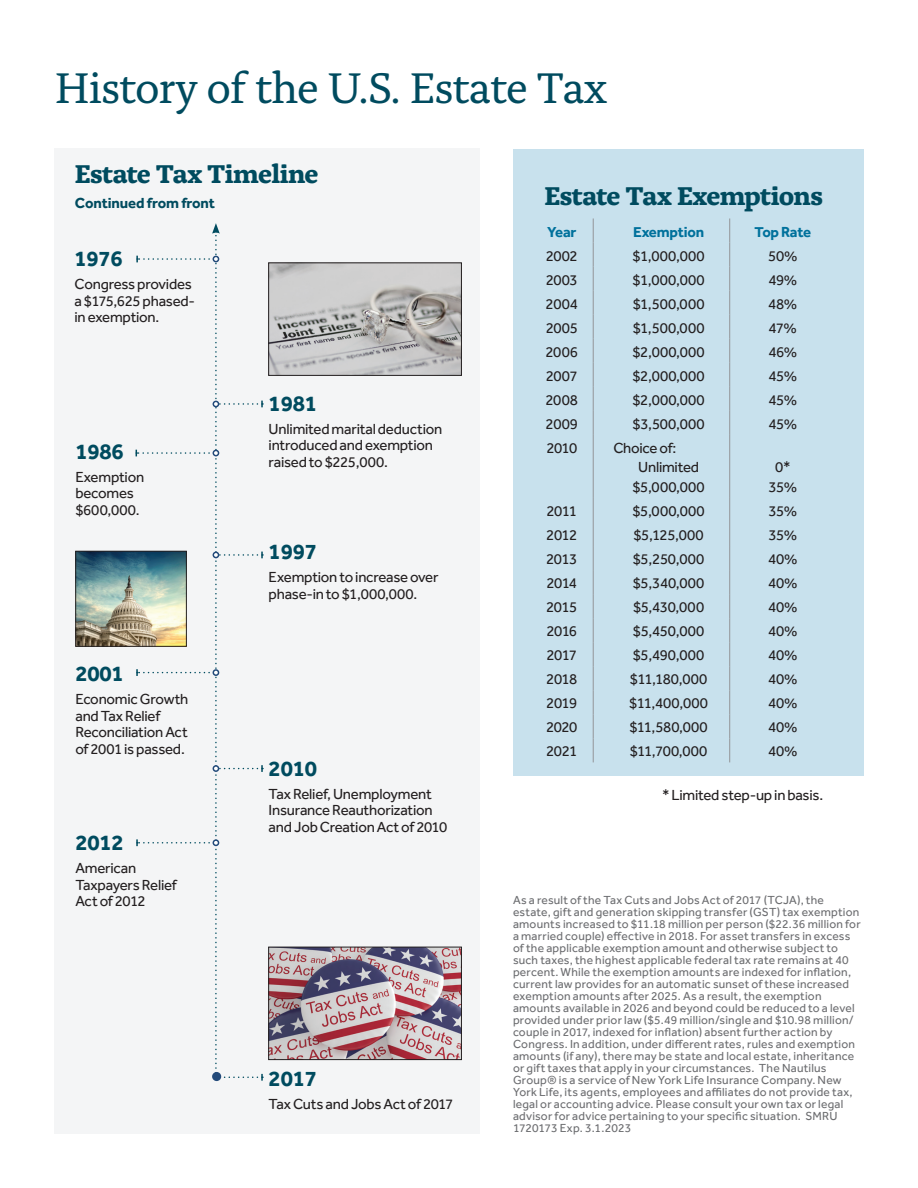
<style>
.page{position:relative;width:918px;height:1188px;background:#fff}
.page>*{position:absolute;margin:0;border:0;box-sizing:border-box;transform-origin:0 0}
.t1{font:45px "Alda Pro";letter-spacing:-.025em;color:#004b5f}
.Paragraph_Intro{font:700 27px "Alda Pro";letter-spacing:-.025em;color:#004b5f}
.Body_Text_11_12{font:700 22.5px "Effra Pro";letter-spacing:-.01em;color:#004b5f}
.Chart_body_effra_lig{font:15px/16.5px "Effra Pro";letter-spacing:-.015em;color:#231f20}
.Chart_body_effra_lig-2{font:700 15px "Effra Pro";letter-spacing:-.015em;color:#00719c}
.Body_Text_11_12-2{font:700 15px "Effra Pro";letter-spacing:-.01em;color:#004b5f}
.t2{font:12px/12px "Effra Pro";letter-spacing:.02em;color:#6c6d70}
</style>
<div class="page">
<div style="left:513px;top:149px;width:351px;height:626px;background:#c8e1ed"></div>
<svg style="left:593px;top:218px;width:1px;height:217px"></svg>
<hr style="left:593px;top:435px;width:1px;height:63px;background:#939598">
<svg style="left:593px;top:498px;width:1px;height:264px"></svg>
<svg style="left:729px;top:218px;width:1px;height:217px"></svg>
<hr style="left:729px;top:435px;width:1px;height:63px;background:#939598">
<svg style="left:729px;top:498px;width:1px;height:264px"></svg>
<div style="left:54px;top:149px;width:426px;height:985px;background:#f4f5f6"></div>
<img style="left:270px;top:264px;width:190px;height:110px">
<div style="left:268px;top:262px;width:194px;height:114px;border:1px solid #231f20"></div>
<img style="left:270px;top:949px;width:190px;height:109px">
<div style="left:268px;top:947px;width:194px;height:113px;border:1px solid #231f20"></div>
<img style="left:77px;top:553px;width:59px;height:92px">
<div style="left:75px;top:551px;width:112px;height:96px;border:1px solid #231f20"></div>
<svg style="left:136px;top:223px;width:127px;height:858px"></svg>
<div style="left:213px;top:839px;width:6px;height:7px;border:2px solid #234a7a;border-radius:50%"></div>
<div style="left:212px;top:1072px;width:9px;height:9px;background:#234a7a;border-radius:50%"></div>
<p class="t1" style="left:55px;top:54px;width:555px">History of the U.S. Estate Tax</p>
<p class="Paragraph_Intro" style="left:75px;top:153px;width:245px">Estate Tax Timeline</p>
<p class="Body_Text_11_12-2" style="left:75px;top:194px;width:142px">Continued from front</p>
<p class="Body_Text_11_12" style="left:75px;top:245px;width:50px">1976</p>
<p class="Chart_body_effra_lig" style="left:75px;top:276px;width:122px">Congress provides a $175,625 phased&shy;in exemption.</p>
<p class="Body_Text_11_12" style="left:75px;top:438px;width:50px">1986</p>
<p class="Chart_body_effra_lig" style="left:75px;top:468px;width:70px">Exemption becomes $600,000.</p>
<p class="Body_Text_11_12" style="left:75px;top:660px;width:50px">2001</p>
<p class="Chart_body_effra_lig" style="left:75px;top:691px;width:115px">Economic Growth and Tax Relief<br>Reconciliation Act of 2001 is passed.</p>
<p class="Body_Text_11_12" style="left:75px;top:829px;width:50px">2012</p>
<p class="Chart_body_effra_lig" style="left:75px;top:860px;width:103px">American<br>Taxpayers Relief<br>Act of 2012</p>
<p class="Body_Text_11_12" style="left:269px;top:390px;width:50px">1981</p>
<p class="Chart_body_effra_lig" style="left:269px;top:420px;width:175px">Unlimited marital deduction introduced and exemption raised to $225,000.</p>
<p class="Body_Text_11_12" style="left:269px;top:538px;width:50px">1997</p>
<p class="Chart_body_effra_lig" style="left:269px;top:569px;width:171px">Exemption to increase over phase-in to $1,000,000.</p>
<p class="Body_Text_11_12" style="left:269px;top:755px;width:50px">2010</p>
<p class="Chart_body_effra_lig" style="left:269px;top:786px;width:180px">Tax Relief, Unemployment<br>Insurance Reauthorization and Job Creation Act of 2010</p>
<p class="Body_Text_11_12" style="left:269px;top:1065px;width:50px">2017</p>
<p class="Chart_body_effra_lig" style="left:269px;top:1096px;width:186px">Tax Cuts and Jobs Act of 2017</p>
<p class="Paragraph_Intro" style="left:545px;top:175px;width:280px">Estate Tax Exemptions</p>
<p class="Chart_body_effra_lig-2" style="left:547px;top:222px;width:31px">Year</p>
<p class="Chart_body_effra_lig-2" style="left:633px;top:222px;width:73px">Exemption</p>
<p class="Chart_body_effra_lig-2" style="left:754px;top:222px;width:58px">Top Rate</p>
<p class="Chart_body_effra_lig" style="left:546px;top:247px;width:34px">2002</p>
<p class="Chart_body_effra_lig" style="left:633px;top:247px;width:74px">$1,000,000</p>
<p class="Chart_body_effra_lig" style="left:768px;top:247px;width:31px">50%</p>
<p class="Chart_body_effra_lig" style="left:546px;top:271px;width:34px">2003</p>
<p class="Chart_body_effra_lig" style="left:633px;top:271px;width:74px">$1,000,000</p>
<p class="Chart_body_effra_lig" style="left:768px;top:271px;width:30px">49%</p>
<p class="Chart_body_effra_lig" style="left:546px;top:295px;width:34px">2004</p>
<p class="Chart_body_effra_lig" style="left:633px;top:295px;width:73px">$1,500,000</p>
<p class="Chart_body_effra_lig" style="left:768px;top:295px;width:31px">48%</p>
<p class="Chart_body_effra_lig" style="left:546px;top:319px;width:34px">2005</p>
<p class="Chart_body_effra_lig" style="left:633px;top:319px;width:73px">$1,500,000</p>
<p class="Chart_body_effra_lig" style="left:769px;top:319px;width:30px">47%</p>
<p class="Chart_body_effra_lig" style="left:546px;top:343px;width:34px">2006</p>
<p class="Chart_body_effra_lig" style="left:632px;top:343px;width:74px">$2,000,000</p>
<p class="Chart_body_effra_lig" style="left:768px;top:343px;width:30px">46%</p>
<p class="Chart_body_effra_lig" style="left:546px;top:367px;width:33px">2007</p>
<p class="Chart_body_effra_lig" style="left:632px;top:367px;width:74px">$2,000,000</p>
<p class="Chart_body_effra_lig" style="left:769px;top:367px;width:30px">45%</p>
<p class="Chart_body_effra_lig" style="left:546px;top:391px;width:34px">2008</p>
<p class="Chart_body_effra_lig" style="left:632px;top:391px;width:74px">$2,000,000</p>
<p class="Chart_body_effra_lig" style="left:769px;top:391px;width:30px">45%</p>
<p class="Chart_body_effra_lig" style="left:546px;top:415px;width:34px">2009</p>
<p class="Chart_body_effra_lig" style="left:632px;top:415px;width:74px">$3,500,000</p>
<p class="Chart_body_effra_lig" style="left:769px;top:415px;width:30px">45%</p>
<p class="Chart_body_effra_lig" style="left:546px;top:440px;width:32px">2010</p>
<p class="Chart_body_effra_lig" style="left:613px;top:440px;width:64px">Choice of:</p>
<p class="Chart_body_effra_lig" style="left:638px;top:459px;width:63px">Unlimited</p>
<p class="Chart_body_effra_lig" style="left:632px;top:479px;width:74px">$5,000,000</p>
<p class="Chart_body_effra_lig" style="left:775px;top:459px;width:17px">0*</p>
<p class="Chart_body_effra_lig" style="left:769px;top:479px;width:30px">35%</p>
<p class="Chart_body_effra_lig" style="left:547px;top:503px;width:32px">2011</p>
<p class="Chart_body_effra_lig" style="left:632px;top:503px;width:74px">$5,000,000</p>
<p class="Chart_body_effra_lig" style="left:769px;top:503px;width:30px">35%</p>
<p class="Chart_body_effra_lig" style="left:546px;top:527px;width:32px">2012</p>
<p class="Chart_body_effra_lig" style="left:633px;top:527px;width:72px">$5,125,000</p>
<p class="Chart_body_effra_lig" style="left:769px;top:527px;width:30px">35%</p>
<p class="Chart_body_effra_lig" style="left:546px;top:551px;width:33px">2013</p>
<p class="Chart_body_effra_lig" style="left:633px;top:551px;width:73px">$5,250,000</p>
<p class="Chart_body_effra_lig" style="left:768px;top:551px;width:31px">40%</p>
<p class="Chart_body_effra_lig" style="left:546px;top:575px;width:32px">2014</p>
<p class="Chart_body_effra_lig" style="left:633px;top:575px;width:73px">$5,340,000</p>
<p class="Chart_body_effra_lig" style="left:768px;top:575px;width:31px">40%</p>
<p class="Chart_body_effra_lig" style="left:546px;top:599px;width:33px">2015</p>
<p class="Chart_body_effra_lig" style="left:633px;top:599px;width:73px">$5,430,000</p>
<p class="Chart_body_effra_lig" style="left:768px;top:599px;width:31px">40%</p>
<p class="Chart_body_effra_lig" style="left:546px;top:623px;width:32px">2016</p>
<p class="Chart_body_effra_lig" style="left:633px;top:623px;width:73px">$5,450,000</p>
<p class="Chart_body_effra_lig" style="left:768px;top:623px;width:31px">40%</p>
<p class="Chart_body_effra_lig" style="left:547px;top:647px;width:32px">2017</p>
<p class="Chart_body_effra_lig" style="left:633px;top:647px;width:73px">$5,490,000</p>
<p class="Chart_body_effra_lig" style="left:768px;top:647px;width:31px">40%</p>
<p class="Chart_body_effra_lig" style="left:546px;top:671px;width:32px">2018</p>
<p class="Chart_body_effra_lig" style="left:630px;top:671px;width:79px">$11,180,000</p>
<p class="Chart_body_effra_lig" style="left:768px;top:671px;width:31px">40%</p>
<p class="Chart_body_effra_lig" style="left:546px;top:695px;width:32px">2019</p>
<p class="Chart_body_effra_lig" style="left:629px;top:695px;width:80px">$11,400,000</p>
<p class="Chart_body_effra_lig" style="left:768px;top:695px;width:31px">40%</p>
<p class="Chart_body_effra_lig" style="left:546px;top:719px;width:33px">2020</p>
<p class="Chart_body_effra_lig" style="left:629px;top:719px;width:80px">$11,580,000</p>
<p class="Chart_body_effra_lig" style="left:768px;top:719px;width:31px">40%</p>
<p class="Chart_body_effra_lig" style="left:546px;top:743px;width:33px">2021</p>
<p class="Chart_body_effra_lig" style="left:630px;top:743px;width:79px">$11,700,000</p>
<p class="Chart_body_effra_lig" style="left:768px;top:743px;width:31px">40%</p>
<p class="Chart_body_effra_lig" style="left:662px;top:787px;width:163px">* Limited step-up in basis.</p>
<p class="t2" style="left:513px;top:894px;width:349px">As a result of the Tax Cuts and Jobs Act of 2017 (TCJA), the estate, gift and generation skipping transfer (GST) tax exemption amounts increased to $11.18 million per person ($22.36 million for a married couple) effective in 2018. For asset transfers in excess of the applicable exemption amount and otherwise subject to such taxes, the highest applicable federal tax rate remains at 40 percent. While the exemption amounts are indexed for inflation, current law provides for an automatic sunset of these increased exemption amounts after 2025. As a result, the exemption amounts available in 2026 and beyond could be reduced to a level provided under prior law ($5.49 million/single and $10.98 million/ couple in 2017, indexed for inflation) absent further action by Congress. In addition, under different rates, rules and exemption amounts (if any), there may be state and local estate, inheritance or gift taxes that apply in your circumstances. The Nautilus Group® is a service of New York Life Insurance Company. New York Life, its agents, employees and affiliates do not provide tax, legal or accounting advice. Please consult your own tax or legal advisor for advice pertaining to your specific situation. SMRU 1720173 Exp. 3.1.2023</p>
</div>
